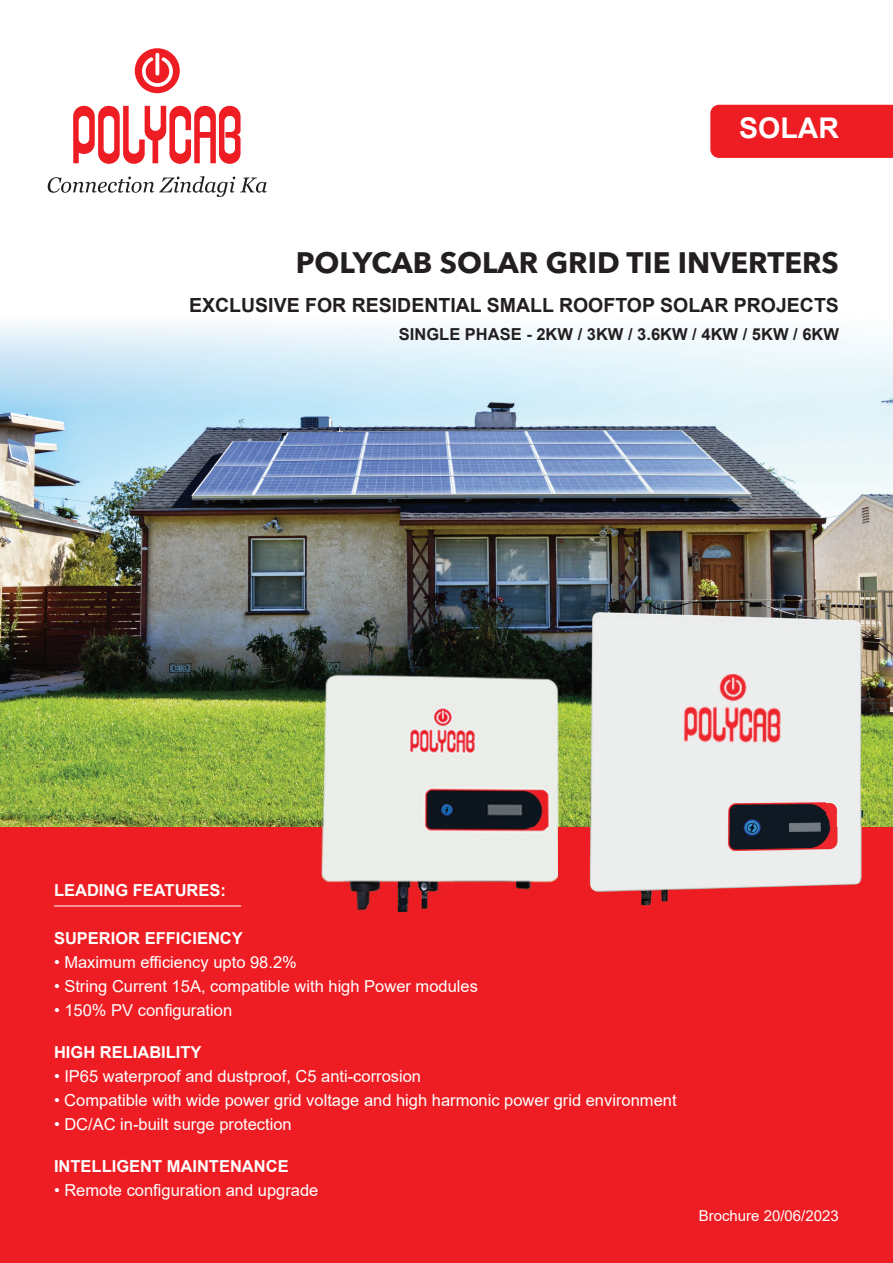
<style>
.page{position:relative;width:893px;height:1263px;background:#fff}
.page>*{position:absolute;margin:0;border:0;box-sizing:border-box;transform-origin:0 0}
.t1{font:700 29.4px "Avenir Next LT Pro";color:#231f20}
.t2{font:700 28.5px "Arial";color:#fff}
.t3{font:700 19.5px "Arial";color:#231f20}
.t4{font:16.5px "Arial";color:#fff}
.t5{font:700 16.5px "Arial";color:#fff}
.t6{font:700 16.5px "Arial";color:#231f20}
.t7{font:15px "Arial";color:#fff}
</style>
<div class="page">
<img style="left:0;top:435px;width:893px;height:393px">
<img style="left:0;top:323px;width:893px;height:112px">
<svg style="left:48px;top:176px;width:219px;height:21px"></svg>
<svg style="left:73px;top:106px;width:168px;height:58px"></svg>
<svg style="left:135px;top:48px;width:45px;height:45px"></svg>
<div style="left:710px;top:105px;width:183px;height:53px;background:#ee1d23"></div>
<div style="left:0;top:828px;width:893px;height:435px;background:#ee1d23"></div>
<hr style="left:54px;top:906px;width:187px;height:1px;background:#fff">
<img style="left:316px;top:666px;width:247px;height:246px">
<img style="left:582px;top:603px;width:292px;height:303px">
<h2 class="t2" style="left:739px;top:109px;width:101px">SOLAR</h2>
<h1 class="t1" style="left:296px;top:245px;width:545px">POLYCAB SOLAR GRID TIE INVERTERS</h1>
<p class="t3" style="left:189px;top:292px;width:651px">EXCLUSIVE FOR RESIDENTIAL SMALL ROOFTOP SOLAR PROJECTS</p>
<p class="t6" style="left:399px;top:323px;width:442px">SINGLE PHASE - 2KW / 3KW / 3.6KW / 4KW / 5KW / 6KW</p>
<p class="t5" style="left:54px;top:879px;width:174px">LEADING FEATURES:</p>
<p class="t5" style="left:54px;top:927px;width:190px">SUPERIOR EFFICIENCY</p>
<p class="t4" style="left:54px;top:951px;width:244px">• Maximum efficiency upto 98.2%</p>
<p class="t4" style="left:54px;top:975px;width:425px">• String Current 15A, compatible with high Power modules</p>
<p class="t4" style="left:54px;top:999px;width:180px">• 150% PV configuration</p>
<p class="t5" style="left:54px;top:1041px;width:149px">HIGH RELIABILITY</p>
<p class="t4" style="left:54px;top:1065px;width:369px">• IP65 waterproof and dustproof, C5 anti-corrosion</p>
<p class="t4" style="left:54px;top:1089px;width:624px">• Compatible with wide power grid voltage and high harmonic power grid environment</p>
<p class="t4" style="left:54px;top:1113px;width:239px">• DC/AC in-built surge protection</p>
<p class="t5" style="left:54px;top:1155px;width:236px">INTELLIGENT MAINTENANCE</p>
<p class="t4" style="left:54px;top:1179px;width:266px">• Remote configuration and upgrade</p>
<p class="t7" style="left:699px;top:1206px;width:142px">Brochure 20/06/2023</p>
</div>
